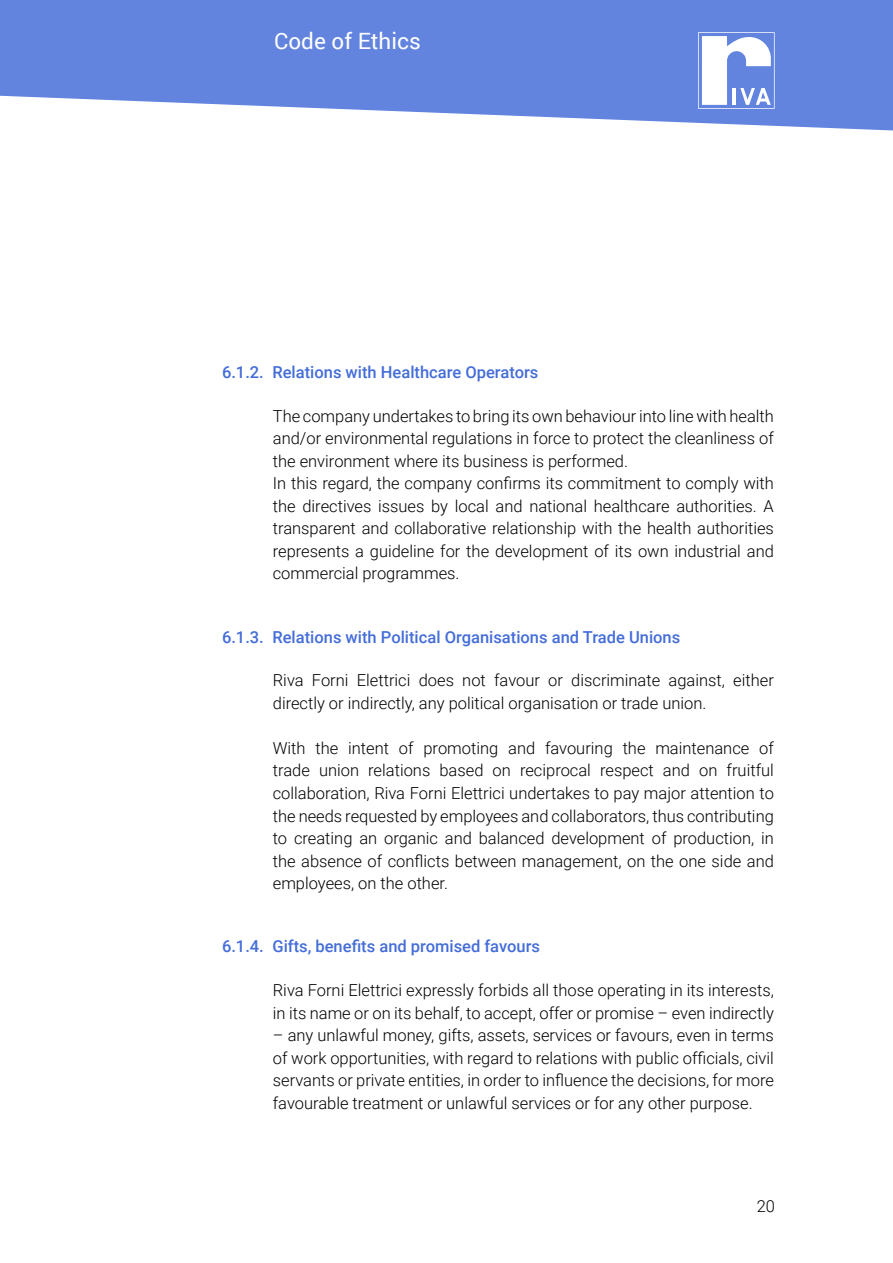
<style>
.page{position:relative;width:893px;height:1263px;background:#fff}
.page>*{position:absolute;margin:0;border:0;box-sizing:border-box;transform-origin:0 0}
.t1{font:22.5px "Roboto";color:#fff}
.t2{font:300 16.5px/22.5px "Roboto";color:#000}
.t3{font:500 16.5px "Roboto";color:#446dd9}
</style>
<div class="page">
<svg style="left:0;top:0;width:893px;height:130px;background:#7794e3"></svg>
<svg style="left:698px;top:32px;width:77px;height:77px"></svg>
<h1 class="t1" style="left:274px;top:25px;width:148px">Code of Ethics</h1>
<p class="t3" style="left:222px;top:360px;width:318px">6.1.2. Relations with Healthcare Operators</p>
<p class="t2" style="left:273px;top:404px;width:503px">The company undertakes to bring its own behaviour into line with health and/or environmental regulations in force to protect the cleanliness of the environment where its business is performed.<br>In this regard, the company confirms its commitment to comply with the directives issues by local and national healthcare authorities. A transparent and collaborative relationship with the health authorities represents a guideline for the development of its own industrial and commercial programmes.</p>
<p class="t3" style="left:222px;top:625px;width:460px">6.1.3. Relations with Political Organisations and Trade Unions</p>
<p class="t2" style="left:273px;top:669px;width:503px">Riva Forni Elettrici does not favour or discriminate against, either directly or indirectly, any political organisation or trade union.</p>
<p class="t2" style="left:273px;top:736px;width:503px;text-align:justify">With the intent of promoting and favouring the maintenance of trade union relations based on reciprocal respect and on fruitful collaboration, Riva Forni Elettrici undertakes to pay major attention to the needs requested by employees and collaborators, thus contributing to creating an organic and balanced development of production, in the absence of conflicts between management, on the one side and employees, on the other.</p>
<p class="t3" style="left:222px;top:935px;width:320px">6.1.4. Gifts, benefits and promised favours</p>
<p class="t2" style="left:273px;top:978px;width:503px">Riva Forni Elettrici expressly forbids all those operating in its interests, in its name or on its behalf, to accept, offer or promise – even indirectly</p>
<p class="t2" style="left:273px;top:1023px;width:503px;text-align:justify">– any unlawful money, gifts, assets, services or favours, even in terms of work opportunities, with regard to relations with public officials, civil servants or private entities, in order to influence the decisions, for more favourable treatment or unlawful services or for any other purpose.</p>
<p class="t2" style="left:757px;top:1194px;width:20px">20</p>
</div>
